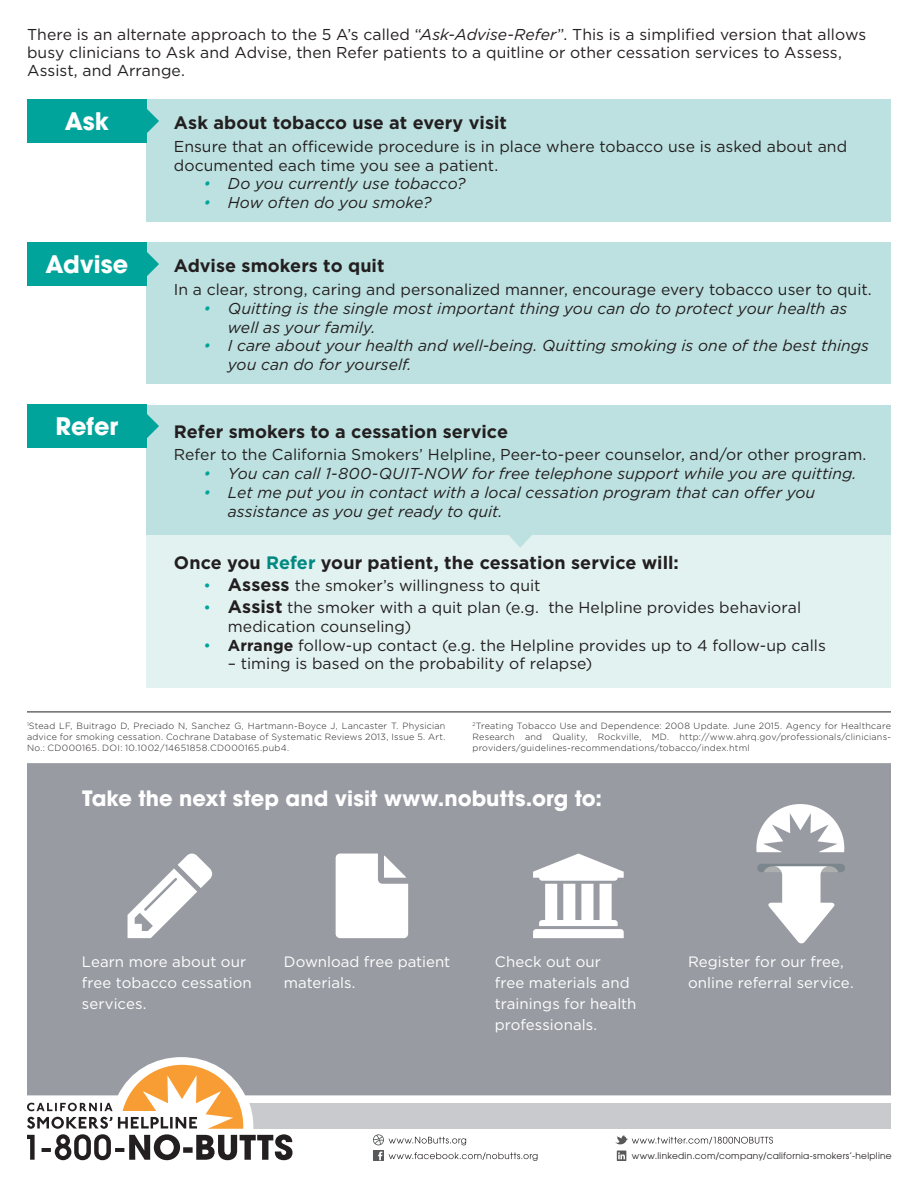
<style>
.page{position:relative;width:918px;height:1188px;background:#fff}
.page>*{position:absolute;margin:0;border:0;box-sizing:border-box;transform-origin:0 0}
.t1{font:700 24px "ITC Avant Garde Std";letter-spacing:-.005em;color:#fff}
.t2{font:700 21px "ITC Avant Garde Std";color:#fff}
.t3{font:700 18px "Gotham";color:#231f20}
.t4{font:15.75px/18px "Gotham";letter-spacing:.005em;color:#231f20}
.t5{font:italic 15.75px/18.9px "Gotham";color:#231f20}
.t6{font:15px/21px "Gotham";letter-spacing:.005em;color:#fff}
.t7{font:300 9px/10.8px "Gotham";letter-spacing:.03em;color:#231f20;text-align:justify}
.t8{font:9px "ITC Avant Garde Std";letter-spacing:.03em;color:#231f20}
.s1{font-style:italic}
.s2{color:#00a49a}
.s3{color:#008980}
.s4{font-weight:700;font-size:18px}
.s5{font-weight:700}
</style>
<div class="page">
<div style="left:218px;top:1103px;width:673px;height:26px;background:#c9cace"></div>
<svg style="left:27px;top:1095px;width:266px;height:66px"></svg>
<svg style="left:373px;top:1134px;width:165px;height:27px"></svg>
<svg style="left:615px;top:1135px;width:158px;height:9px"></svg>
<svg style="left:617px;top:1151px;width:9px;height:10px"></svg>
<div style="left:27px;top:763px;width:864px;height:332px;background:#989ba2"></div>
<svg style="left:336px;top:854px;width:72px;height:84px"></svg>
<svg style="left:533px;top:854px;width:91px;height:84px"></svg>
<svg style="left:756px;top:804px;width:88px;height:48px"></svg>
<div style="left:757px;top:864px;width:88px;height:8px;background:#7c868d;border-radius:4px"></div>
<svg style="left:764px;top:866px;width:74px;height:77px"></svg>
<svg style="left:128px;top:854px;width:84px;height:84px"></svg>
<div style="left:147px;top:100px;width:744px;height:122px;background:#bde1e0"></div>
<div style="left:27px;top:100px;width:120px;height:43px;background:#00a49a"></div>
<svg style="left:147px;top:109px;width:12px;height:24px"></svg>
<div style="left:147px;top:243px;width:744px;height:141px;background:#bde1e0"></div>
<div style="left:27px;top:243px;width:120px;height:43px;background:#00a49a"></div>
<svg style="left:147px;top:252px;width:12px;height:24px"></svg>
<div style="left:147px;top:535px;width:744px;height:153px;background:#e2f2f1"></div>
<svg style="left:509px;top:535px;width:23px;height:13px"></svg>
<div style="left:147px;top:405px;width:744px;height:130px;background:#bde1e0"></div>
<div style="left:27px;top:405px;width:120px;height:43px;background:#00a49a"></div>
<svg style="left:147px;top:414px;width:12px;height:24px"></svg>
<hr style="left:27px;top:712px;width:864px;height:1px;background:#231f20">
<p class="t4" style="left:27px;top:25px;width:841px">There is an alternate approach to the 5 A’s called “<span class="s1">Ask-Advise-Refer</span>”. This is a simplified version that allows busy clinicians to Ask and Advise, then Refer patients to a quitline or other cessation services to Assess,<br>Assist, and Arrange.</p>
<h1 class="t1" style="left:65px;top:105px;width:46px">Ask</h1>
<h1 class="t1" style="left:45px;top:248px;width:84px">Advise</h1>
<h1 class="t1" style="left:56px;top:410px;width:64px">Refer</h1>
<p class="t3" style="left:174px;top:112px;width:335px">Ask about tobacco use at every visit</p>
<p class="t4" style="left:174px;top:136px;width:675px;line-height:18.9px">Ensure that an officewide procedure is in place where tobacco use is asked about and documented each time you see a patient.</p>
<p class="t5" style="left:204px;top:174px;width:264px"><span class="s2">•</span> Do you currently use tobacco?</p>
<p class="t5" style="left:204px;top:193px;width:229px"><span class="s2">•</span> How often do you smoke?</p>
<p class="t3" style="left:174px;top:255px;width:212px">Advise smokers to quit</p>
<p class="t4" style="left:174px;top:280px;width:699px">In a clear, strong, caring and personalized manner, encourage every tobacco user to quit.</p>
<p class="t5" style="left:228px;top:298px;width:621px;text-indent:-24px"><span class="s2">•</span> Quitting is the single most important thing you can do to protect your health as well as your family.</p>
<p class="t5" style="left:228px;top:336px;width:643px;text-indent:-24px"><span class="s2">•</span> I care about your health and well-being. Quitting smoking is one of the best things you can do for yourself.</p>
<p class="t3" style="left:174px;top:421px;width:336px">Refer smokers to a cessation service</p>
<p class="t4" style="left:174px;top:445px;width:694px">Refer to the California Smokers’ Helpline, Peer-to-peer counselor, and/or other program.</p>
<p class="t5" style="left:204px;top:464px;width:655px"><span class="s2">•</span> You can call 1-800-QUIT-NOW for free telephone support while you are quitting.</p>
<p class="t5" style="left:228px;top:483px;width:589px;text-indent:-24px"><span class="s2">•</span> Let me put you in contact with a local cessation program that can offer you assistance as you get ready to quit.</p>
<p class="t3" style="left:174px;top:552px;width:507px">Once you <span class="s3">Refer</span> your patient, the cessation service will:</p>
<p class="t4" style="left:204px;top:576px;width:339px"><span class="s2">•</span> <span class="s4">Assess</span> the smoker’s willingness to quit</p>
<p class="t4" style="left:228px;top:597px;width:575px;line-height:18.9px;text-indent:-24px"><span class="s2">•</span> <span class="s4">Assist</span> the smoker with a quit plan (e.g. the Helpline provides behavioral medication counseling)</p>
<p class="t4" style="left:204px;top:636px;width:624px"><span class="s2">•</span> <span class="s5">Arrange</span> follow-up contact (e.g. the Helpline provides up to 4 follow-up calls</p>
<p class="t4" style="left:228px;top:655px;width:366px">– timing is based on the probability of relapse)</p>
<p class="t7" style="left:27px;top:721px;width:420px"><sup>1</sup>Stead LF, Buitrago D, Preciado N, Sanchez G, Hartmann-Boyce J, Lancaster T. Physician advice for smoking cessation. Cochrane Database of Systematic Reviews 2013, Issue 5. Art.<br>No.: CD000165. DOI: 10.1002/14651858.CD000165.pub4.</p>
<p class="t7" style="left:472px;top:721px;width:420px"><sup>2</sup>Treating Tobacco Use and Dependence: 2008 Update. June 2015. Agency for Healthcare Research and Quality, Rockville, MD. http://www.ahrq.gov/professionals/clinicians&shy;providers/guidelines-recommendations/tobacco/index.html</p>
<h2 class="t2" style="left:82px;top:784px;width:522px">Take the next step and visit www.nobutts.org to:</h2>
<p class="t6" style="left:82px;top:950px;width:171px">Learn more about our free tobacco cessation services.</p>
<p class="t6" style="left:284px;top:950px;width:168px">Download free patient materials.</p>
<p class="t6" style="left:495px;top:950px;width:143px">Check out our<br>free materials and trainings for health professionals.</p>
<p class="t6" style="left:688px;top:950px;width:167px">Register for our free, online referral service.</p>
<p class="t8" style="left:632px;top:1150px;width:262px">www.linkedin.com/company/california-smokers’-helpline</p>
</div>
